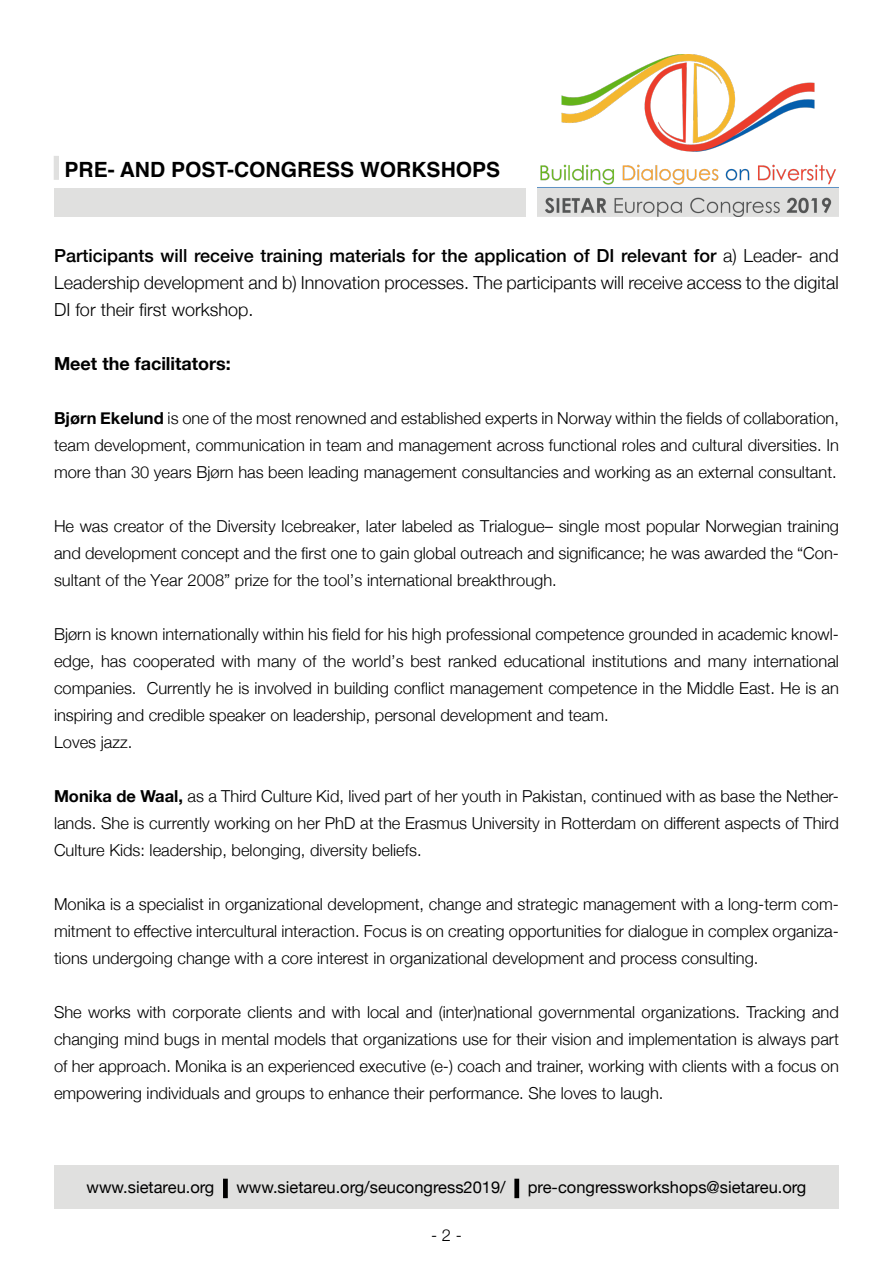
<style>
.page{position:relative;width:893px;height:1263px;background:#fff}
.page>*{position:absolute;margin:0;border:0;box-sizing:border-box;transform-origin:0 0}
.t1{font:700 21px "Helvetica";color:#000}
.t2{font:300 18px/27px "Helvetica Neue";color:#000;text-align:justify}
.t3{font:700 18px "Helvetica Neue";color:#000}
.t4{font:300 16.5px/27px "Helvetica Neue";color:#000;text-align:justify}
.t5{font:16.5px "Helvetica Neue";color:#000}
.s1{font-family:"Helvetica Neue";color:#e0e0df}
.s2{font-weight:500}
.s3{font-weight:700}
</style>
<div class="page">
<img style="left:537px;top:54px;width:302px;height:163px">
<div style="left:54px;top:188px;width:472px;height:29px;background:#e0e0df"></div>
<div style="left:54px;top:156px;width:5px;height:24px;border:3px solid #e0e0df"></div>
<div style="left:54px;top:1165px;width:785px;height:44px;background:#e0e0df"></div>
<div style="left:223px;top:1179px;width:5px;height:19px;border:3px solid #000"></div>
<div style="left:514px;top:1179px;width:5px;height:19px;border:3px solid #000"></div>
<p class="t1" style="left:54px;top:153px;width:448px"><span class="s1">|</span> PRE- AND POST-CONGRESS WORKSHOPS</p>
<p class="t2" style="left:54px;top:241px;width:786px"><span class="s2">Participants will receive training materials for the application of DI relevant for</span> a) Leader- and Leadership development and b) Innovation processes. The participants will receive access to the digital DI for their first workshop.</p>
<p class="t3" style="left:54px;top:350px;width:178px">Meet the facilitators:</p>
<p class="t4" style="left:54px;top:403px;width:786px"><span class="s3">Bjørn Ekelund</span> is one of the most renowned and established experts in Norway within the fields of collaboration, team development, communication in team and management across functional roles and cultural diversities. In more than 30 years Bjørn has been leading management consultancies and working as an external consultant.</p>
<p class="t4" style="left:54px;top:511px;width:786px">He was creator of the Diversity Icebreaker, later labeled as Trialogue– single most popular Norwegian training and development concept and the first one to gain global outreach and significance; he was awarded the “Con&shy;sultant of the Year 2008” prize for the tool’s international breakthrough.</p>
<p class="t4" style="left:54px;top:619px;width:786px">Bjørn is known internationally within his field for his high professional competence grounded in academic knowl&shy;edge, has cooperated with many of the world’s best ranked educational institutions and many international companies. Currently he is involved in building conflict management competence in the Middle East. He is an inspiring and credible speaker on leadership, personal development and team.</p>
<p class="t4" style="left:54px;top:727px;width:80px">Loves jazz.</p>
<p class="t4" style="left:54px;top:781px;width:786px"><span class="s3">Monika de Waal,</span> as a Third Culture Kid, lived part of her youth in Pakistan, continued with as base the Nether&shy;lands. She is currently working on her PhD at the Erasmus University in Rotterdam on different aspects of Third Culture Kids: leadership, belonging, diversity beliefs.</p>
<p class="t4" style="left:54px;top:889px;width:786px">Monika is a specialist in organizational development, change and strategic management with a long-term com&shy;mitment to effective intercultural interaction. Focus is on creating opportunities for dialogue in complex organiza&shy;tions undergoing change with a core interest in organizational development and process consulting.</p>
<p class="t4" style="left:54px;top:997px;width:786px">She works with corporate clients and with local and (inter)national governmental organizations. Tracking and changing mind bugs in mental models that organizations use for their vision and implementation is always part of her approach. Monika is an experienced executive (e-) coach and trainer, working with clients with a focus on empowering individuals and groups to enhance their performance. She loves to laugh.</p>
<p class="t5" style="left:87px;top:1175px;width:721px">www.sietareu.org <span class="s3">|</span> www.sietareu.org/seucongress2019/ <span class="s3">|</span> pre-congressworkshops@sietareu.org</p>
<p class="t4" style="left:431px;top:1220px;width:32px">- 2 -</p>
</div>
